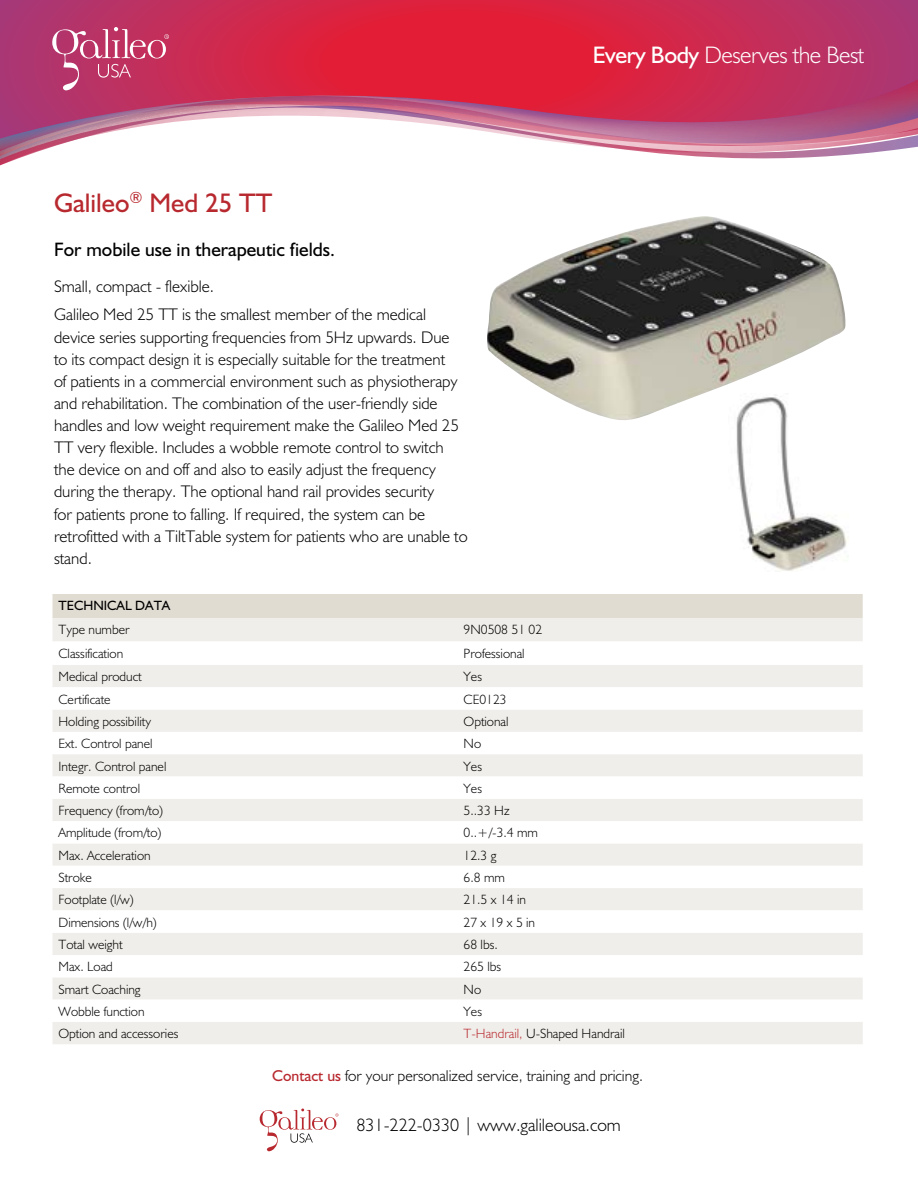
<style>
.page{position:relative;width:918px;height:1188px;background:#fff}
.page>*{position:absolute;margin:0;border:0;box-sizing:border-box;transform-origin:0 0}
.t1{font:27px "Humanist 521 BT";color:#b8292f}
.t2{font:300 24px "Humanist 521 BT";letter-spacing:-.02em;color:#fff}
.t3{font:19.5px "Humanist 521 BT";color:#000}
.t4{font:300 18px "Humanist 521 BT";color:#000}
.t5{font:300 16.8px/22px "Humanist 521 BT";color:#000}
.t6{font:300 15.75px "Humanist 521 BT";color:#000}
.t7{font:300 13.5px "Humanist 521 BT";color:#000}
.t8{font:13.5px "Humanist 521 BT";color:#000}
.s1{font-weight:400}
.s2{color:#b8292f}
.s3{font-weight:400;color:#b8292f}
</style>
<div class="page">
<svg style="left:0;top:0;width:918px;height:106px;background:#cc294f"></svg>
<svg style="left:0;top:106px;width:918px;height:60px"></svg>
<svg style="left:260px;top:1109px;width:78px;height:42px"></svg>
<svg style="left:52px;top:27px;width:117px;height:63px;background:#c54c76"></svg>
<div style="left:52px;top:594px;width:811px;height:24px;background:#e1dcd2"></div>
<div style="left:52px;top:618px;width:811px;height:426px;background:#f0eeea"></div>
<svg style="left:52px;top:641px;width:811px;height:381px"></svg>
<img style="left:487px;top:216px;width:359px;height:204px">
<img style="left:728px;top:394px;width:119px;height:178px">
<h2 class="t2" style="left:593px;top:40px;width:273px"><span class="s1">Every Body</span> Deserves the Best</h2>
<h1 class="t1" style="left:54px;top:186px;width:220px">Galileo<sup>®</sup> Med 25 TT</h1>
<p class="t3" style="left:54px;top:237px;width:283px">For mobile use in therapeutic fields.</p>
<p class="t5" style="left:54px;top:271px;width:374px;line-height:28.8px">Small, compact - flexible.<br>Galileo Med 25 TT is the smallest member of the medical</p>
<p class="t5" style="left:54px;top:326px;width:415px">device series supporting frequencies from 5Hz upwards. Due<br>to its compact design it is especially suitable for the treatment<br>of patients in a commercial environment such as physiotherapy and rehabilitation. The combination of the user-friendly side handles and low weight requirement make the Galileo Med 25<br>TT very flexible. Includes a wobble remote control to switch the device on and off and also to easily adjust the frequency during the therapy. The optional hand rail provides security<br>for patients prone to falling. If required, the system can be retrofitted with a TiltTable system for patients who are unable to stand.</p>
<p class="t8" style="left:58px;top:597px;width:113px">TECHNICAL DATA</p>
<p class="t7" style="left:58px;top:621px;width:73px">Type number</p>
<p class="t7" style="left:464px;top:621px;width:80px">9N0508 51 02</p>
<p class="t7" style="left:58px;top:645px;width:66px">Classification</p>
<p class="t7" style="left:464px;top:645px;width:63px">Professional</p>
<p class="t7" style="left:58px;top:668px;width:85px">Medical product</p>
<p class="t7" style="left:464px;top:668px;width:20px">Yes</p>
<p class="t7" style="left:58px;top:691px;width:54px">Certificate</p>
<p class="t7" style="left:464px;top:691px;width:45px">CE0123</p>
<p class="t7" style="left:58px;top:713px;width:94px">Holding possibility</p>
<p class="t7" style="left:464px;top:713px;width:46px">Optional</p>
<p class="t7" style="left:58px;top:735px;width:96px">Ext. Control panel</p>
<p class="t7" style="left:464px;top:735px;width:19px">No</p>
<p class="t7" style="left:58px;top:758px;width:109px">Integr. Control panel</p>
<p class="t7" style="left:464px;top:758px;width:20px">Yes</p>
<p class="t7" style="left:58px;top:780px;width:83px">Remote control</p>
<p class="t7" style="left:464px;top:780px;width:20px">Yes</p>
<p class="t7" style="left:58px;top:802px;width:106px">Frequency (from/to)</p>
<p class="t7" style="left:464px;top:802px;width:48px">5..33 Hz</p>
<p class="t7" style="left:58px;top:825px;width:104px">Amplitude (from/to)</p>
<p class="t7" style="left:464px;top:825px;width:76px">0..+/-3.4 mm</p>
<p class="t7" style="left:58px;top:847px;width:94px">Max. Acceleration</p>
<p class="t7" style="left:464px;top:847px;width:34px">12.3 g</p>
<p class="t7" style="left:58px;top:869px;width:35px">Stroke</p>
<p class="t7" style="left:464px;top:869px;width:43px">6.8 mm</p>
<p class="t7" style="left:58px;top:892px;width:77px">Footplate (l/w)</p>
<p class="t7" style="left:464px;top:892px;width:64px">21.5 x 14 in</p>
<p class="t7" style="left:58px;top:914px;width:100px">Dimensions (l/w/h)</p>
<p class="t7" style="left:464px;top:914px;width:73px">27 x 19 x 5 in</p>
<p class="t7" style="left:58px;top:936px;width:66px">Total weight</p>
<p class="t7" style="left:464px;top:936px;width:36px">68 lbs.</p>
<p class="t7" style="left:58px;top:958px;width:56px">Max. Load</p>
<p class="t7" style="left:464px;top:958px;width:39px">265 lbs</p>
<p class="t7" style="left:58px;top:981px;width:84px">Smart Coaching</p>
<p class="t7" style="left:464px;top:981px;width:19px">No</p>
<p class="t7" style="left:58px;top:1003px;width:88px">Wobble function</p>
<p class="t7" style="left:464px;top:1003px;width:20px">Yes</p>
<p class="t7" style="left:58px;top:1025px;width:121px">Option and accessories</p>
<p class="t7" style="left:464px;top:1025px;width:163px"><span class="s2">T-Handrail,</span> U-Shaped Handrail</p>
<p class="t6" style="left:272px;top:1066px;width:372px"><span class="s3">Contact us</span> for your personalized service, training and pricing.</p>
<p class="t4" style="left:356px;top:1114px;width:266px">831-222-0330 | www.galileousa.com</p>
</div>
